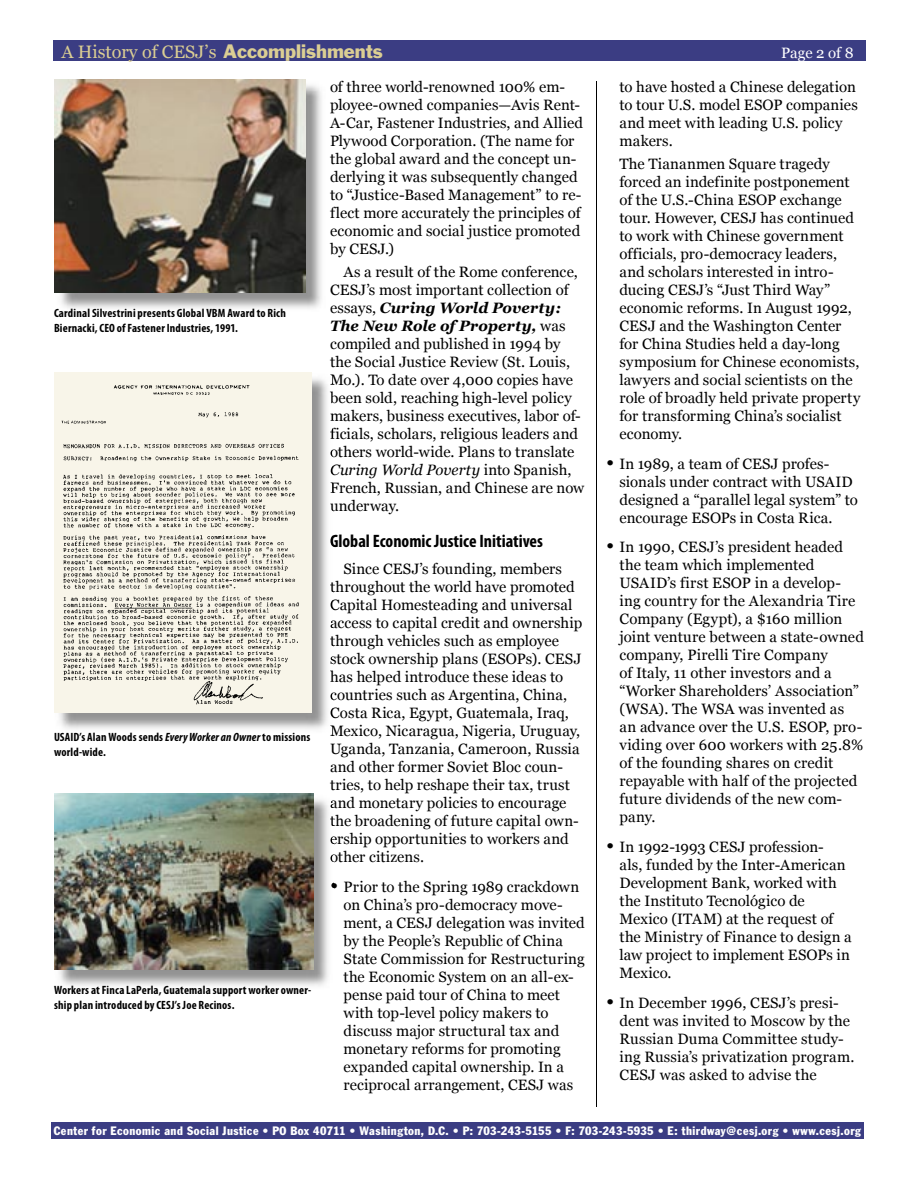
<style>
.page{position:relative;width:918px;height:1188px;background:#fff}
.page>*{position:absolute;margin:0;border:0;box-sizing:border-box;transform-origin:0 0}
.t1{font:700 condensed 18px "Myriad Pro";color:#000}
.t2{font:18px "Georgia";color:#dbce93}
.t3{font:15px/18px "Georgia";letter-spacing:.005em;color:#000}
.t4{font:15px "Georgia";color:#fff}
.t5{font:700 condensed 12px/14.4px "Myriad Pro";letter-spacing:.015em;color:#000}
.t6{font:condensed 12px "Franklin Gothic";letter-spacing:.04em;color:#fff}
.s1{font-family:"Franklin Gothic"}
.s2{font-weight:700;font-style:italic}
.s3{font-style:italic}
.s4{font-size:21px}
</style>
<div class="page">
<div style="left:51px;top:1122px;width:813px;height:16px;background:#3b3d83"></div>
<div style="left:53px;top:40px;width:813px;height:22px;background:#3b3d83"></div>
<img style="left:59px;top:794px;width:272px;height:192px">
<svg style="left:331px;top:800px;width:2px;height:8px"></svg>
<img style="left:330px;top:815px;width:3px;height:14px">
<svg style="left:331px;top:836px;width:2px;height:26px"></svg>
<img style="left:54px;top:794px;width:259px;height:176px">
<img style="left:56px;top:85px;width:266px;height:224px">
<img style="left:55px;top:80px;width:251px;height:212px">
<img style="left:59px;top:378px;width:271px;height:351px">
<svg style="left:330px;top:374px;width:2px;height:83px"></svg>
<svg style="left:330px;top:467px;width:2px;height:44px"></svg>
<svg style="left:330px;top:536px;width:2px;height:10px"></svg>
<svg style="left:330px;top:582px;width:2px;height:145px"></svg>
<div style="left:54px;top:372px;width:258px;height:341px;background:#f8f5e9"></div>
<img style="left:61px;top:385px;width:238px;height:320px">
<hr style="left:596px;top:81px;width:1px;height:1026px;background:#000">
<p class="t2" style="left:61px;top:42px;width:323px">A History of CESJ’s <span class="s1">Accomplishments</span></p>
<p class="t4" style="left:781px;top:45px;width:74px">Page 2 of 8</p>
<p class="t3" style="left:330px;top:78px;width:255px">of three world-renowned 100% em&shy;ployee-owned companies—Avis Rent-A-Car, Fastener Industries, and Allied Plywood Corporation. (The name for the global award and the concept un&shy;derlying it was subsequently changed to “Justice-Based Management” to re&shy;flect more accurately the principles of economic and social justice promoted by CESJ.)</p>
<p class="t3" style="left:330px;top:263px;width:256px;text-indent:14px">As a result of the Rome conference, CESJ’s most important collection of essays, <span class="s2">Curing World Poverty:<br>The New Role of Property,</span> was compiled and published in 1994 by the Social Justice Review (St. Louis, Mo.). To date over 4,000 copies have been sold, reaching high-level policy makers, business executives, labor of&shy;ficials, scholars, religious leaders and others world-wide. Plans to translate <span class="s3">Curing World Poverty</span> into Spanish, French, Russian, and Chinese are now underway.</p>
<p class="t1" style="left:330px;top:531px;width:215px">Global Economic Justice Initiatives</p>
<p class="t3" style="left:330px;top:560px;width:254px;text-indent:14px">Since CESJ’s founding, members throughout the world have promoted Capital Homesteading and universal access to capital credit and ownership through vehicles such as employee stock ownership plans (ESOPs). CESJ has helped introduce these ideas to countries such as Argentina, China, Costa Rica, Egypt, Guatemala, Iraq, Mexico, Nicaragua, Nigeria, Uruguay, Uganda, Tanzania, Cameroon, Russia and other former Soviet Bloc coun&shy;tries, to help reshape their tax, trust and monetary policies to encourage the broadening of future capital own&shy;ership opportunities to workers and other citizens.</p>
<p class="t3" style="left:344px;top:877px;width:243px;text-indent:-14px"><span class="s4">•</span> Prior to the Spring 1989 crackdown on China’s pro-democracy move&shy;ment, a CESJ delegation was invited by the People’s Republic of China State Commission for Restructuring the Economic System on an all-ex&shy;pense paid tour of China to meet with top-level policy makers to discuss major structural tax and monetary reforms for promoting expanded capital ownership. In a reciprocal arrangement, CESJ was</p>
<p class="t3" style="left:620px;top:78px;width:240px">to have hosted a Chinese delegation to tour U.S. model ESOP companies and meet with leading U.S. policy makers.</p>
<p class="t3" style="left:620px;top:155px;width:242px">The Tiananmen Square tragedy forced an indefinite postponement of the U.S.-China ESOP exchange tour. However, CESJ has continued to work with Chinese government officials, pro-democracy leaders, and scholars interested in intro&shy;ducing CESJ’s “Just Third Way” economic reforms. In August 1992,<br>CESJ and the Washington Center for China Studies held a day-long symposium for Chinese economists, lawyers and social scientists on the role of broadly held private property for transforming China’s socialist economy.</p>
<p class="t3" style="left:620px;top:454px;width:240px;text-indent:-14px"><span class="s4">•</span> In 1989, a team of CESJ profes&shy;sionals under contract with USAID designed a “parallel legal system” to encourage ESOPs in Costa Rica.</p>
<p class="t3" style="left:620px;top:538px;width:246px;text-indent:-14px"><span class="s4">•</span> In 1990, CESJ’s president headed the team which implemented<br>USAID’s first ESOP in a develop&shy;ing country for the Alexandria Tire<br>Company (Egypt), a $160 million joint venture between a state-owned company, Pirelli Tire Company<br>of Italy, 11 other investors and a “Worker Shareholders’ Association” (WSA). The WSA was invented as an advance over the U.S. ESOP, pro&shy;viding over 600 workers with 25.8% of the founding shares on credit repayable with half of the projected future dividends of the new com&shy;pany.</p>
<p class="t3" style="left:620px;top:838px;width:234px;text-indent:-14px"><span class="s4">•</span> In 1992-1993 CESJ profession-<br>als, funded by the Inter-American<br>Development Bank, worked with the Instituto Tecnológico de<br>Mexico (ITAM) at the request of the Ministry of Finance to design a law project to implement ESOPs in<br>Mexico.</p>
<p class="t3" style="left:620px;top:993px;width:236px;text-indent:-14px"><span class="s4">•</span> In December 1996, CESJ’s presi&shy;dent was invited to Moscow by the<br>Russian Duma Committee study&shy;ing Russia’s privatization program.<br>CESJ was asked to advise the</p>
<p class="t5" style="left:54px;top:306px;width:233px">Cardinal Silvestrini presents Global VBM Award to Rich<br>Biernacki, CEO of Fastener Industries, 1991.</p>
<p class="t5" style="left:54px;top:730px;width:258px">USAID’s Alan Woods sends <span class="s3">Every Worker an Owner</span> to missions world-wide.</p>
<p class="t5" style="left:54px;top:983px;width:259px">Workers at Finca LaPerla, Guatemala support worker owner&shy;ship plan introduced by CESJ’s Joe Recinos.</p>
<p class="t6" style="left:54px;top:1123px;width:809px">Center for Economic and Social Justice • PO Box 40711 • Washington, D.C. • P: 703-243-5155 • F: 703-243-5935 • E: thirdway@cesj.org • www.cesj.org</p>
</div>
